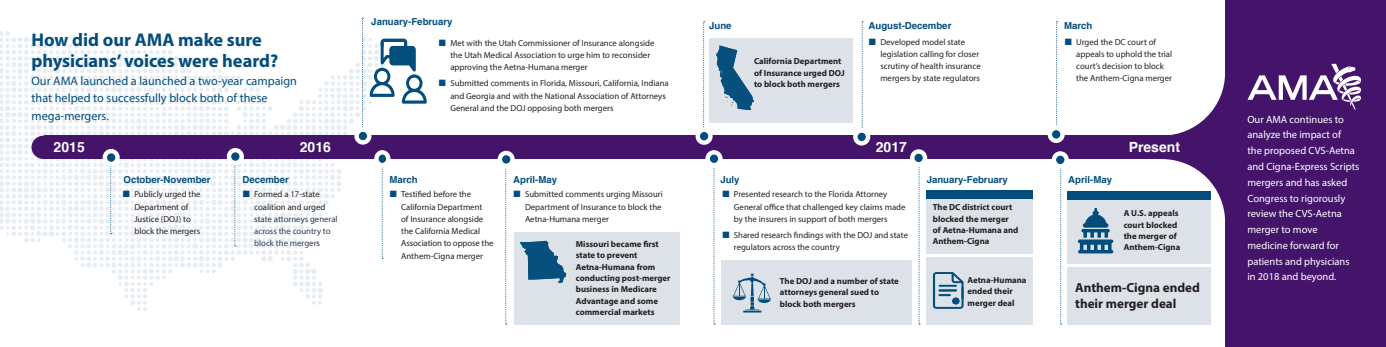
<style>
.page{position:relative;width:1386px;height:347px;background:#fff}
.page>*{position:absolute;margin:0;border:0;box-sizing:border-box;transform-origin:0 0}
.t1{font:700 18.38px/21px "Myriad Pro";color:#034d7c}
.Yr_Title{font:700 14px "Helvetica";color:#fff}
.Highlight_text{font:700 13.12px/16.6px "Myriad Pro";color:#231f20}
.t2{font:12.25px/17.5px "Myriad Pro";color:#034d7c}
.White_copy{font:10.5px/15.8px "Myriad Pro";color:#fff}
.Month_title{font:700 9.62px "Helvetica";color:#034d7c}
.t3{font:8.75px/12.2px "Myriad Pro";color:#231f20}
.Highlight_text-2{font:700 8.75px/11.4px "Myriad Pro";color:#231f20}
.t4{font:8.75px/12.2px "Myriad Pro";color:#293c4f}
.s1{color:#231f20}
</style>
<div class="page">
<div style="left:1170px;top:80px;width:55px;height:134px;background:#44146b"></div>
<div style="left:1099px;top:159px;width:126px;height:126px;background:#fff;border-radius:50%"></div>
<div style="left:1099px;top:9px;width:126px;height:126px;background:#fff;border-radius:50%"></div>
<div style="left:1225px;top:0;width:161px;height:346px;background:#44146b"></div>
<div style="left:1067px;top:266px;width:143px;height:58px;background:#dde2e8"></div>
<div style="left:1067px;top:192px;width:144px;height:71px;background:#dde2e8"></div>
<div style="left:926px;top:257px;width:107px;height:67px;background:#dde2e8"></div>
<div style="left:926px;top:191px;width:107px;height:62px;background:#dde2e8"></div>
<div style="left:721px;top:259px;width:191px;height:65px;background:#dde2e8"></div>
<div style="left:709px;top:38px;width:144px;height:84px;background:#dde2e8"></div>
<div style="left:514px;top:232px;width:165px;height:92px;background:#dde2e8"></div>
<div style="left:44px;top:135px;width:1187px;height:24px;background:#44146b"></div>
<svg style="left:505px;top:168px;width:2px;height:156px"></svg>
<svg style="left:520px;top:240px;width:46px;height:42px"></svg>
<svg style="left:703px;top:21px;width:2px;height:106px"></svg>
<svg style="left:716px;top:45px;width:38px;height:65px"></svg>
<svg style="left:714px;top:168px;width:1px;height:156px"></svg>
<svg style="left:862px;top:21px;width:1px;height:107px"></svg>
<svg style="left:1056px;top:21px;width:2px;height:104px"></svg>
<svg style="left:919px;top:167px;width:1px;height:157px"></svg>
<svg style="left:733px;top:273px;width:38px;height:39px"></svg>
<svg style="left:933px;top:272px;width:31px;height:36px"></svg>
<svg style="left:1060px;top:168px;width:2px;height:156px"></svg>
<svg style="left:1248px;top:64px;width:113px;height:45px"></svg>
<svg style="left:1078px;top:207px;width:35px;height:46px"></svg>
<svg style="left:500px;top:153px;width:13px;height:13px"></svg>
<div style="left:498px;top:151px;width:17px;height:17px;border:4px solid #fff;border-radius:50%"></div>
<svg style="left:698px;top:130px;width:12px;height:12px"></svg>
<div style="left:696px;top:127px;width:17px;height:18px;border:4px solid #fff;border-radius:50%"></div>
<svg style="left:708px;top:152px;width:12px;height:13px"></svg>
<div style="left:705px;top:150px;width:18px;height:17px;border:4px solid #fff;border-radius:50%"></div>
<svg style="left:855px;top:130px;width:13px;height:13px"></svg>
<div style="left:853px;top:128px;width:17px;height:17px;border:4px solid #fff;border-radius:50%"></div>
<svg style="left:912px;top:151px;width:13px;height:13px"></svg>
<div style="left:910px;top:149px;width:17px;height:17px;border:4px solid #fff;border-radius:50%"></div>
<svg style="left:1050px;top:128px;width:13px;height:13px"></svg>
<div style="left:1048px;top:126px;width:17px;height:17px;border:4px solid #fff;border-radius:50%"></div>
<div style="left:1054px;top:153px;width:13px;height:13px;background:#034d7c;border-radius:50%"></div>
<div style="left:1052px;top:151px;width:17px;height:17px;border:4px solid #fff;border-radius:50%"></div>
<div style="left:926px;top:191px;width:107px;height:8px;background:#034d7c"></div>
<div style="left:1067px;top:192px;width:144px;height:8px;background:#034d7c"></div>
<svg style="left:0;top:18px;width:427px;height:293px"></svg>
<p class="t1" style="left:32px;top:29px;width:248px">How did our AMA make sure physicians’ voices were heard?</p>
<p class="t2" style="left:32px;top:72px;width:267px">Our AMA launched a launched a two-year campaign that helped to successfully block both of these mega-mergers.</p>
<p class="Month_title" style="left:371px;top:14px;width:83px">January-February</p>
<p class="t3" style="left:450px;top:36px;width:206px">Met with the Utah Commissioner of Insurance alongside the Utah Medical Association to urge him to reconsider approving the Aetna-Humana merger</p>
<p class="t3" style="left:450px;top:77px;width:220px">Submitted comments in Florida, Missouri, California, Indiana and Georgia and with the National Association of Attorneys<br>General and the DOJ opposing both mergers</p>
<p class="Month_title" style="left:709px;top:17px;width:24px">June</p>
<p class="Highlight_text-2" style="left:754px;top:55px;width:92px">California Department of Insurance urged DOJ to block both mergers</p>
<p class="Month_title" style="left:869px;top:17px;width:84px">August-December</p>
<p class="t3" style="left:880px;top:35px;width:102px">Developed model state legislation calling for closer scrutiny of health insurance mergers by state regulators</p>
<p class="Month_title" style="left:1064px;top:17px;width:30px">March</p>
<p class="t3" style="left:1076px;top:35px;width:98px">Urged the DC court of appeals to uphold the trial court’s decision to block the Anthem-Cigna merger</p>
<p class="Yr_Title" style="left:54px;top:136px;width:33px">2015</p>
<p class="Yr_Title" style="left:300px;top:136px;width:33px">2016</p>
<p class="Yr_Title" style="left:1129px;top:136px;width:53px">Present</p>
<p class="Yr_Title" style="left:876px;top:136px;width:33px">2017</p>
<p class="Month_title" style="left:124px;top:171px;width:89px">October-November</p>
<p class="t3" style="left:134px;top:188px;width:68px">Publicly urged the<br>Department of<br>Justice (DOJ) to block the mergers</p>
<p class="t4" style="left:254px;top:188px;width:85px"><span class="s1">Formed a 17-state coalition and urged st</span>ate attorneys general across the country to block the merger<span class="s1">s</span></p>
<p class="Month_title" style="left:242px;top:171px;width:48px">December</p>
<p class="Month_title" style="left:389px;top:171px;width:30px">March</p>
<p class="t3" style="left:401px;top:188px;width:94px">Testified before the<br>California Department<br>of Insurance alongside the California Medical<br>Association to oppose the<br>Anthem-Cigna merger</p>
<p class="Month_title" style="left:513px;top:171px;width:45px">April-May</p>
<p class="t3" style="left:525px;top:188px;width:139px">Submitted comments urging Missouri<br>Department of Insurance to block the<br>Aetna-Humana merger</p>
<p class="Highlight_text-2" style="left:576px;top:238px;width:96px">Missouri became first state to prevent<br>Aetna-Humana from conducting post-merger business in Medicare<br>Advantage and some commercial markets</p>
<p class="Month_title" style="left:720px;top:171px;width:21px">July</p>
<p class="t3" style="left:734px;top:188px;width:173px">Presented research to the Florida Attorney<br>General office that challenged key claims made by the insurers in support of both mergers</p>
<p class="t3" style="left:734px;top:229px;width:176px">Shared research findings with the DOJ and state regulators across the country</p>
<p class="Highlight_text-2" style="left:780px;top:275px;width:120px">The DOJ and a number of state attorneys general sued to block both mergers</p>
<p class="Month_title" style="left:927px;top:171px;width:83px">January-February</p>
<p class="Month_title" style="left:1068px;top:171px;width:45px">April-May</p>
<p class="Highlight_text-2" style="left:933px;top:201px;width:87px">The DC district court blocked the merger of Aetna-Humana and<br>Anthem-Cigna</p>
<p class="Highlight_text-2" style="left:1124px;top:207px;width:58px">A U.S. appeals court blocked the merger of<br>Anthem-Cigna</p>
<p class="Highlight_text-2" style="left:968px;top:274px;width:61px">Aetna-Humana ended their merger deal</p>
<p class="Highlight_text" style="left:1075px;top:278px;width:126px">Anthem-Cigna ended their merger deal</p>
<p class="White_copy" style="left:1247px;top:111px;width:114px">Our AMA continues to analyze the impact of<br>the proposed CVS-Aetna and Cigna-Express Scripts mergers and has asked<br>Congress to rigorously review the CVS-Aetna merger to move</p>
<p class="White_copy" style="left:1247px;top:237px;width:104px">medicine forward for patients and physicians in 2018 and beyond.</p>
</div>
